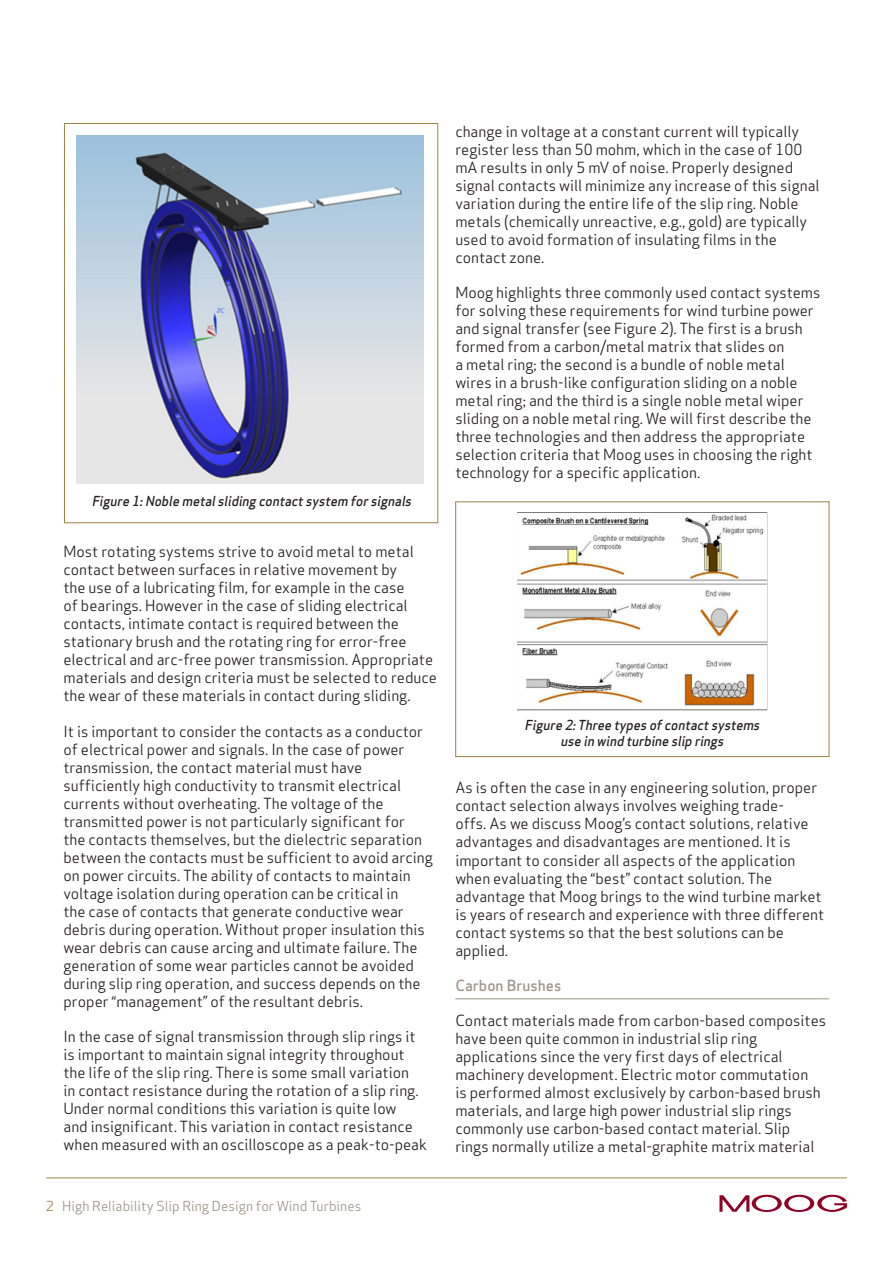
<style>
.page{position:relative;width:893px;height:1263px;background:#fff}
.page>*{position:absolute;margin:0;border:0;box-sizing:border-box;transform-origin:0 0}
.t1{font:15px/18px "Apex Sans";color:#231f20}
.t2{font:500 15px "Apex Sans";color:#a19689}
.t3{font:italic 500 13.5px/16.2px "Apex Sans";color:#231f20;text-align:center;scale:.96 1}
.t4{font:13.5px "Apex Sans";color:#a19689}
.s1{color:#9f8344}
</style>
<div class="page">
<svg style="left:719px;top:1195px;width:128px;height:17px"></svg>
<hr style="left:46px;top:1178px;width:801px;height:1px;background:#9f8344">
<hr style="left:455px;top:998px;width:374px;height:1px;background:#a19689">
<img style="left:77px;top:136px;width:347px;height:347px">
<div style="left:64px;top:123px;width:374px;height:400px;border:1px solid #9f8344"></div>
<img style="left:518px;top:514px;width:249px;height:197px">
<div style="left:455px;top:502px;width:374px;height:255px;border:1px solid #9f8344"></div>
<p class="t3" style="left:92px;top:491px;width:338px">Figure 1:Noble metalsliding contactsystem forsignals</p>
<p class="t1" style="left:63px;top:541px;width:375px">Most rotating systems strive to avoid metal to metal contact between surfaces in relative movement by<br>the use of a lubricating film, for example in the case<br>of bearings. However in the case of sliding electrical contacts, intimate contact is required between the stationary brush and the rotating ring for error-free electrical and arc-free power transmission. Appropriate materials and design criteria must be selected to reduce the wear of these materials in contact during sliding.</p>
<p class="t1" style="left:63px;top:720px;width:371px">It is important to consider the contacts as a conductor of electrical power and signals. In the case of power transmission, the contact material must have sufficiently high conductivity to transmit electrical currents without overheating. The voltage of the transmitted power is not particularly significant for<br>the contacts themselves, but the dielectric separation between the contacts must be sufficient to avoid arcing on power circuits. The ability of contacts to maintain voltage isolation during operation can be critical in<br>the case of contacts that generate conductive wear debris during operation. Without proper insulation this wear debris can cause arcing and ultimate failure. The generation of some wear particles cannot be avoided during slip ring operation, and success depends on the proper “management” of the resultant debris.</p>
<p class="t1" style="left:63px;top:1025px;width:365px">In the case of signal transmission through slip rings it is important to maintain signal integrity throughout the life of the slip ring. There is some small variation<br>in contact resistance during the rotation of a slip ring.<br>Under normal conditions this variation is quite low<br>and insignificant. This variation in contact resistance when measured with an oscilloscope as a peak-to-peak</p>
<p class="t4" style="left:46px;top:1195px;width:317px"><span class="s1">2</span> High Reliability Slip Ring Design for Wind Turbines</p>
<p class="t1" style="left:455px;top:121px;width:366px">change in voltage at a constant current will typically register less than 50 mohm, which in the case of 100 mA results in only 5 mV of noise. Properly designed signal contacts will minimize any increase of this signal variation during the entire life of the slip ring. Noble metals (chemically unreactive, e.g., gold) are typically used to avoid formation of insulating films in the contact zone.</p>
<p class="t1" style="left:455px;top:282px;width:367px">Moog highlights three commonly used contact systems for solving these requirements for wind turbine power and signal transfer (see Figure 2). The first is a brush formed from a carbon/metal matrix that slides on<br>a metal ring; the second is a bundle of noble metal wires in a brush-like configuration sliding on a noble metal ring; and the third is a single noble metal wiper sliding on a noble metal ring. We will first describe the three technologies and then address the appropriate selection criteria that Moog uses in choosing the right technology for a specific application.</p>
<p class="t3" style="left:525px;top:715px;width:250px">Figure 2:Three typesofcontactsystems use in wind turbine slip rings</p>
<p class="t1" style="left:455px;top:777px;width:370px">As is often the case in any engineering solution, proper contact selection always involves weighing trade-<br>offs. As we discuss Moog’s contact solutions, relative advantages and disadvantages are mentioned. It is important to consider all aspects of the application when evaluating the “best” contact solution. The advantage that Moog brings to the wind turbine market is years of research and experience with three different contact systems so that the best solutions can be applied.</p>
<p class="t2" style="left:455px;top:972px;width:107px">Carbon Brushes</p>
<p class="t1" style="left:455px;top:1009px;width:372px">Contact materials made from carbon-based composites have been quite common in industrial slip ring applications since the very first days of electrical machinery development. Electric motor commutation<br>is performed almost exclusively by carbon-based brush materials, and large high power industrial slip rings commonly use carbon-based contact material. Slip rings normally utilize a metal-graphite matrix material</p>
</div>
